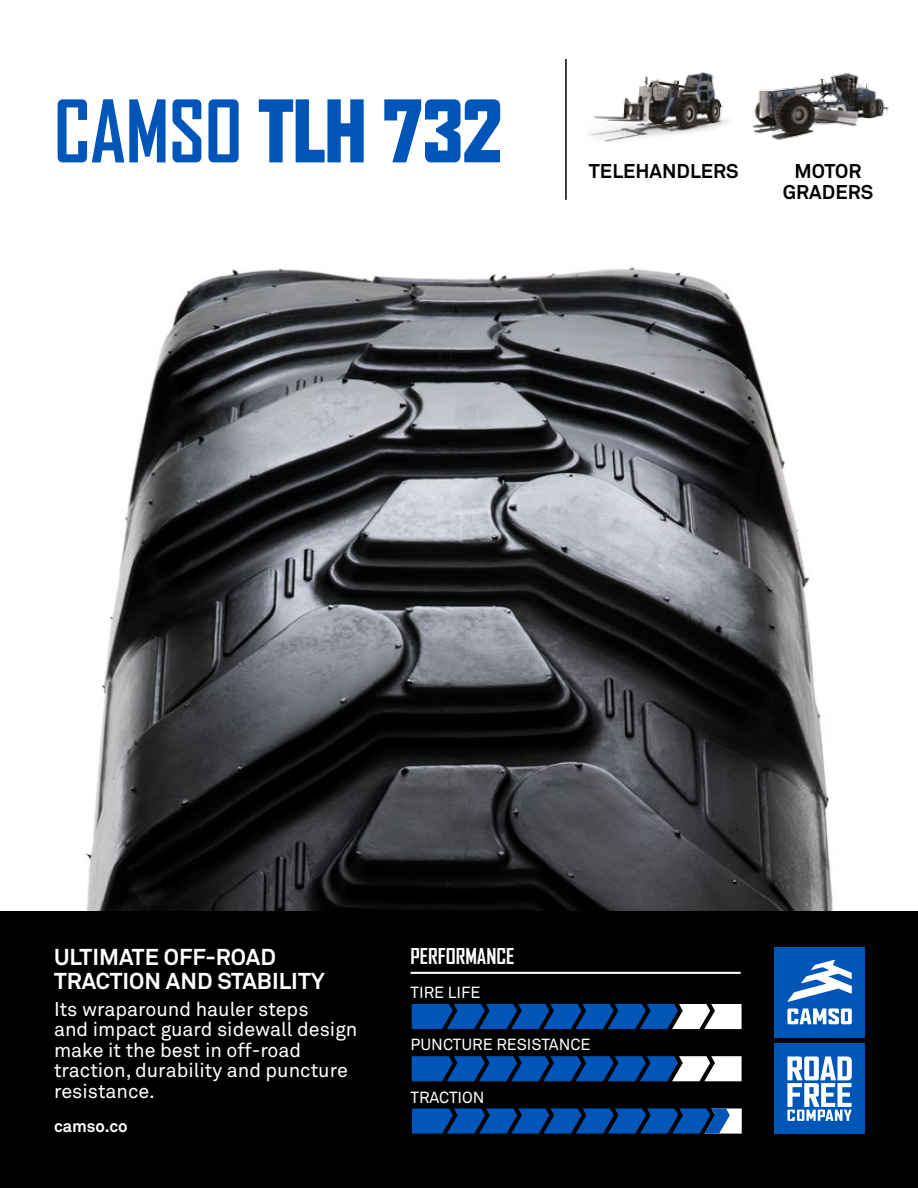
<style>
.page{position:relative;width:918px;height:1188px;background:#fff}
.page>*{position:absolute;margin:0;border:0;box-sizing:border-box;transform-origin:0 0}
.t1{font:900 82.5px "Agency FB";color:#0055b8;scale:.95 1}
.t2{font:700 22.65px/24.3px "Akkurat Office";color:#fff}
.t3{font:700 21px "Agency FB";color:#fff}
.t4{font:19.65px/20.5px "Akkurat Office";color:#fff}
.t5{font:700 19.65px/21.1px "Akkurat Office";color:#000;text-align:center}
.t6{font:700 16.65px "Akkurat Office";color:#fff}
.t7{font:15.9px "Akkurat Office";color:#fff}
.s1{font-weight:700}
</style>
<div class="page">
<img style="left:86px;top:267px;width:747px;height:644px">
<div style="left:0;top:911px;width:918px;height:277px;background:#000"></div>
<div style="left:775px;top:947px;width:90px;height:90px;background:#0055b8"></div>
<svg style="left:787px;top:1008px;width:65px;height:16px"></svg>
<svg style="left:788px;top:960px;width:64px;height:42px"></svg>
<div style="left:775px;top:1044px;width:90px;height:90px;background:#0055b8"></div>
<svg style="left:787px;top:1056px;width:65px;height:65px"></svg>
<hr style="left:410px;top:972px;width:331px;height:2px;background:#fff">
<svg style="left:412px;top:1004px;width:330px;height:25px"></svg>
<svg style="left:412px;top:1056px;width:330px;height:25px"></svg>
<svg style="left:412px;top:1108px;width:330px;height:26px"></svg>
<img style="left:591px;top:71px;width:138px;height:71px">
<hr style="left:565px;top:59px;width:2px;height:141px;background:#000">
<img style="left:752px;top:73px;width:137px;height:67px">
<h1 class="t1" style="left:54px;top:83px;width:473px"><span class="s1">CAMSO</span> TLH 732</h1>
<p class="t5" style="left:589px;top:160px;width:151px">TELEHANDLERS</p>
<p class="t5" style="left:783px;top:161px;width:92px">MOTOR<br>GRADERS</p>
<p class="t2" style="left:54px;top:945px;width:272px">ULTIMATE OFF-ROAD<br>TRACTION AND STABILITY</p>
<p class="t4" style="left:54px;top:999px;width:305px">Its wraparound hauler steps<br>and impact guard sidewall design make it the best in off-road traction, durability and puncture resistance.</p>
<p class="t6" style="left:54px;top:1115px;width:75px">camso.co</p>
<p class="t3" style="left:410px;top:943px;width:105px">PERFORMANCE</p>
<p class="t7" style="left:410px;top:983px;width:72px">TIRE LIFE</p>
<p class="t7" style="left:410px;top:1035px;width:182px">PUNCTURE RESISTANCE</p>
<p class="t7" style="left:410px;top:1088px;width:76px">TRACTION</p>
</div>
